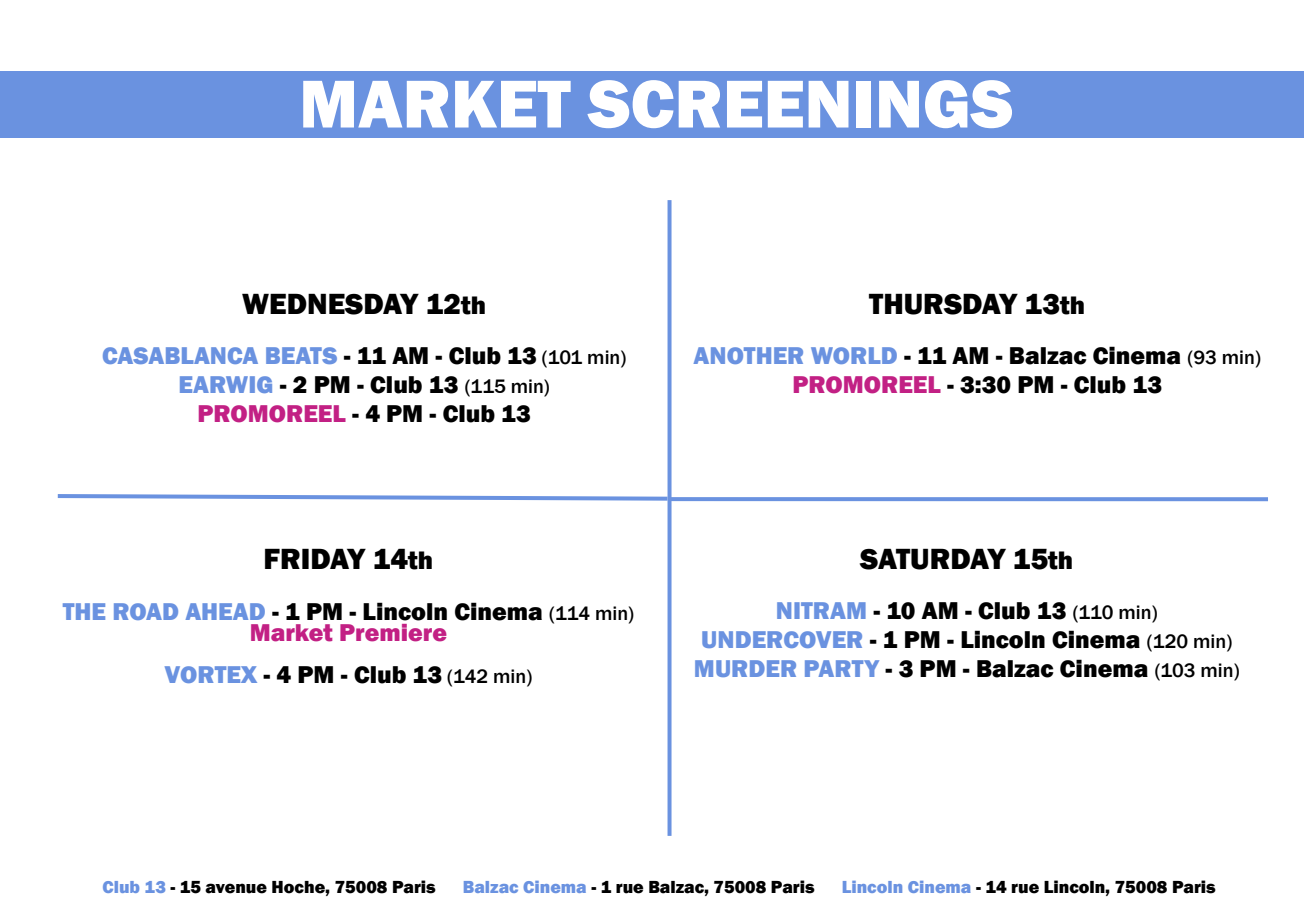
<style>
.page{position:relative;width:1304px;height:919px;background:#fff}
.page>*{position:absolute;margin:0;border:0;box-sizing:border-box;transform-origin:0 0}
.t1{font:800 70px "Franklin Gothic";color:#fff}
.t2{font:800 30px "Franklin Gothic";color:#000}
.t3{font:800 25px/29px "Franklin Gothic";color:#000;text-align:center}
.t4{font:800 18px "Franklin Gothic";color:#000}
.s1{font-size:26px}
.s2{color:#6a92e0}
.s3{font-weight:500;font-size:20px}
.s4{color:#c22084}
</style>
<div class="page">
<div style="left:0;top:71px;width:1304px;height:66px;background:#6a92e0"></div>
<svg style="left:668px;top:200px;width:4px;height:635px;background:#7b9ee3"></svg>
<svg style="left:57px;top:492px;width:615px;height:10px"></svg>
<svg style="left:670px;top:497px;width:598px;height:4px;background:#7096e1"></svg>
<h1 class="t1" style="left:299px;top:59px;width:716px">MARKET SCREENINGS</h1>
<p class="t2" style="left:242px;top:284px;width:245px">WEDNESDAY 12<span class="s1">th</span></p>
<p class="t3" style="left:102px;top:341px;width:526px"><span class="s2">CASABLANCA BEATS</span> - 11 AM - Club 13 <span class="s3">(101 min)<br></span><span class="s2">EARWIG</span> - 2 PM - Club 13 <span class="s3">(115 min)<br></span><span class="s4">PROMOREEL</span> - 4 PM - Club 13</p>
<p class="t2" style="left:264px;top:539px;width:171px">FRIDAY 14<span class="s1">th</span></p>
<p class="t3" style="left:63px;top:601px;width:573px;line-height:21px"><span class="s2">THE ROAD AHEAD</span> - 1 PM - Lincoln Cinema <span class="s3">(114 min)<br></span><span class="s4">Market Premiere</span></p>
<p class="t3" style="left:165px;top:660px;width:369px"><span class="s2">VORTEX</span> - 4 PM - Club 13 <span class="s3">(142 min)</span></p>
<p class="t2" style="left:869px;top:284px;width:217px">THURSDAY 13<span class="s1">th</span></p>
<p class="t3" style="left:694px;top:341px;width:569px"><span class="s2">ANOTHER WORLD</span> - 11 AM - Balzac Cinema <span class="s3">(93 min)<br></span><span class="s4">PROMOREEL</span> - 3:30 PM - Club 13</p>
<p class="t2" style="left:860px;top:539px;width:215px">SATURDAY 15<span class="s1">th</span></p>
<p class="t3" style="left:694px;top:596px;width:547px"><span class="s2">NITRAM</span> - 10 AM - Club 13 <span class="s3">(110 min)<br></span><span class="s2">UNDERCOVER</span> - 1 PM - Lincoln Cinema <span class="s3">(120 min)<br></span><span class="s2">MURDER PARTY</span> - 3 PM - Balzac Cinema <span class="s3">(103 min)</span></p>
<p class="t4" style="left:102px;top:875px;width:335px"><span class="s2">Club 13</span> - 15 avenue Hoche, 75008 Paris</p>
<p class="t4" style="left:463px;top:875px;width:353px"><span class="s2">Balzac Cinema</span> - 1 rue Balzac, 75008 Paris</p>
<p class="t4" style="left:842px;top:875px;width:376px"><span class="s2">Lincoln Cinema</span> - 14 rue Lincoln, 75008 Paris</p>
</div>
